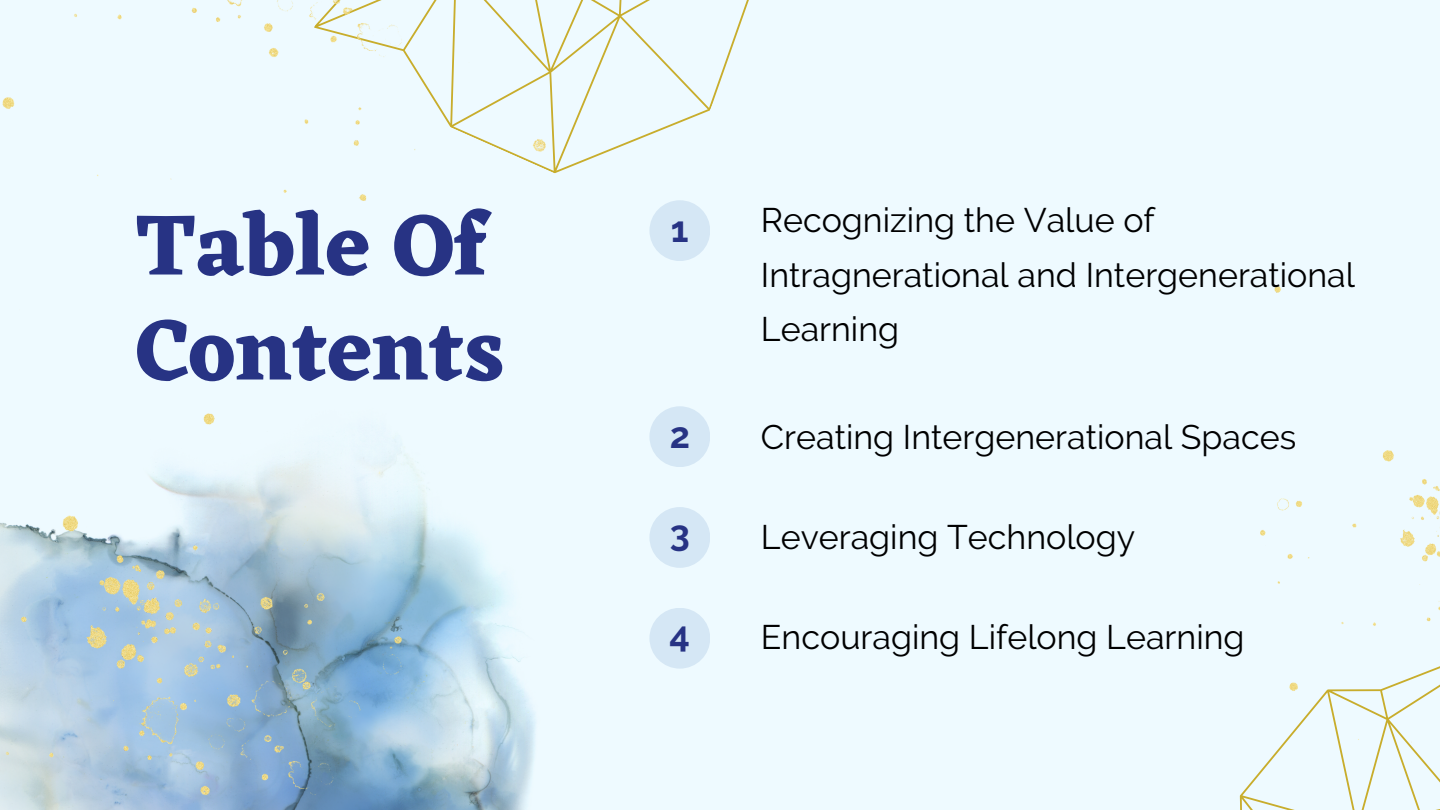
<style>
.page{position:relative;width:1440px;height:810px;background:#eefaff}
.page>*{position:absolute;margin:0;border:0;box-sizing:border-box;transform-origin:0 0}
.t1{font:700 88px/105px "Eczar";color:#273384}
.t2{font:700 36px "Raleway";color:#273384}
.t3{font:34px/54.8px "Raleway";color:#000}
</style>
<div class="page">
<div style="left:649px;top:200px;width:61px;height:61px;background:#d5e7f5;border-radius:50%"></div>
<div style="left:649px;top:406px;width:61px;height:61px;background:#d5e7f5;border-radius:50%"></div>
<div style="left:649px;top:608px;width:61px;height:61px;background:#d5e7f5;border-radius:50%"></div>
<div style="left:649px;top:507px;width:61px;height:61px;background:#d5e7f5;border-radius:50%"></div>
<img style="left:477px;top:544px;width:59px;height:266px">
<img style="left:0;top:413px;width:477px;height:397px">
<svg style="left:361px;top:0;width:388px;height:221px"></svg>
<svg style="left:1239px;top:757px;width:201px;height:53px"></svg>
<img style="left:2px;top:0;width:544px;height:200px">
<img style="left:1261px;top:287px;width:179px;height:470px">
<p class="t1" style="left:136px;top:192px;width:370px">Table Of<br>Contents</p>
<p class="t2" style="left:671px;top:208px;width:19px">1</p>
<p class="t3" style="left:761px;top:193px;width:596px">Recognizing the Value of<br>Intragnerational and Intergenerational<br>Learning</p>
<p class="t2" style="left:670px;top:414px;width:22px">2</p>
<p class="t3" style="left:761px;top:410px;width:537px">Creating Intergenerational Spaces</p>
<p class="t2" style="left:670px;top:513px;width:22px">3</p>
<p class="t3" style="left:761px;top:510px;width:376px">Leveraging Technology</p>
<p class="t2" style="left:670px;top:613px;width:22px">4</p>
<p class="t3" style="left:761px;top:610px;width:485px">Encouraging Lifelong Learning</p>
</div>
